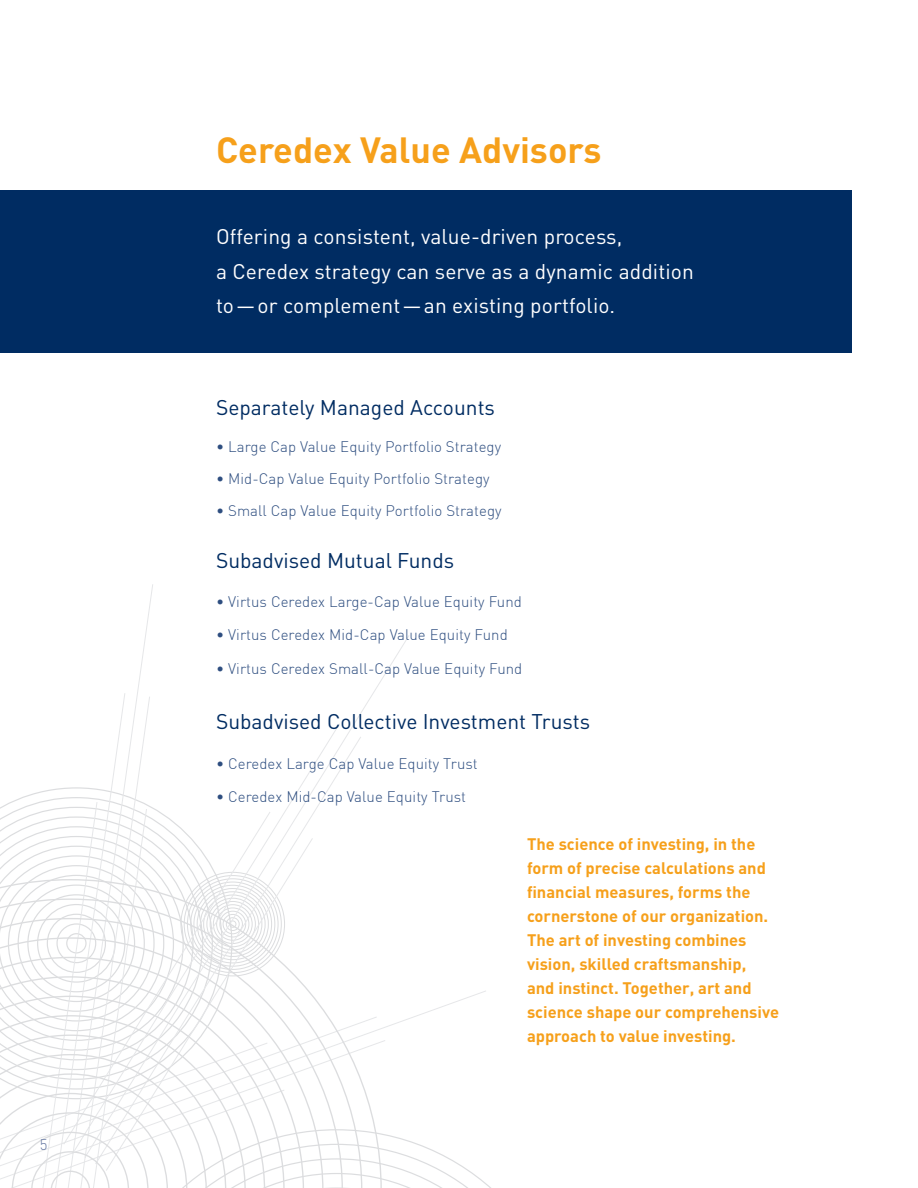
<style>
.page{position:relative;width:918px;height:1188px;background:#fff}
.page>*{position:absolute;margin:0;border:0;box-sizing:border-box;transform-origin:0 0}
.t1{font:700 36px "DIN";color:#f6a01b}
.t2{font:21px/34.5px "DIN";letter-spacing:.005em;color:#fff}
.t3{font:21px "DIN";color:#002c62}
.t4{font:700 16.5px/24px "DIN";color:#f6a01b}
.t5{font:300 15px "DIN";letter-spacing:.005em;color:#2e4e80}
.t6{font:300 15px "DIN";color:#6578a2}
</style>
<div class="page">
<svg style="left:0;top:584px;width:486px;height:458px"></svg>
<svg style="left:0;top:878px;width:383px;height:310px"></svg>
<svg style="left:102px;top:1129px;width:389px;height:59px"></svg>
<div style="left:0;top:191px;width:851px;height:162px;background:#002c62"></div>
<p class="t6" style="left:40px;top:1135px;width:9px">5</p>
<h1 class="t1" style="left:216px;top:126px;width:387px">Ceredex Value Advisors</h1>
<h2 class="t2" style="left:216px;top:220px;width:479px">Offering a consistent, value-driven process,<br>a Ceredex strategy can serve as a dynamic addition to—or complement—an existing portfolio.</h2>
<h2 class="t3" style="left:216px;top:395px;width:281px">Separately Managed Accounts</h2>
<p class="t5" style="left:216px;top:438px;width:287px">• Large Cap Value Equity Portfolio Strategy</p>
<p class="t5" style="left:216px;top:470px;width:275px">• Mid-Cap Value Equity Portfolio Strategy</p>
<p class="t5" style="left:216px;top:501px;width:287px">• Small Cap Value Equity Portfolio Strategy</p>
<h2 class="t3" style="left:216px;top:548px;width:240px">Subadvised Mutual Funds</h2>
<p class="t5" style="left:216px;top:592px;width:308px">• Virtus Ceredex Large-Cap Value Equity Fund</p>
<p class="t5" style="left:216px;top:626px;width:293px">• Virtus Ceredex Mid-Cap Value Equity Fund</p>
<p class="t5" style="left:216px;top:659px;width:308px">• Virtus Ceredex Small-Cap Value Equity Fund</p>
<h2 class="t3" style="left:216px;top:710px;width:376px">Subadvised Collective Investment Trusts</h2>
<p class="t5" style="left:216px;top:754px;width:263px">• Ceredex Large Cap Value Equity Trust</p>
<p class="t5" style="left:216px;top:787px;width:252px">• Ceredex Mid-Cap Value Equity Trust</p>
<p class="t4" style="left:527px;top:832px;width:254px">The science of investing, in the form of precise calculations and financial measures, forms the cornerstone of our organization.<br>The art of investing combines vision, skilled craftsmanship,<br>and instinct. Together, art and science shape our comprehensive approach to value investing.</p>
</div>
